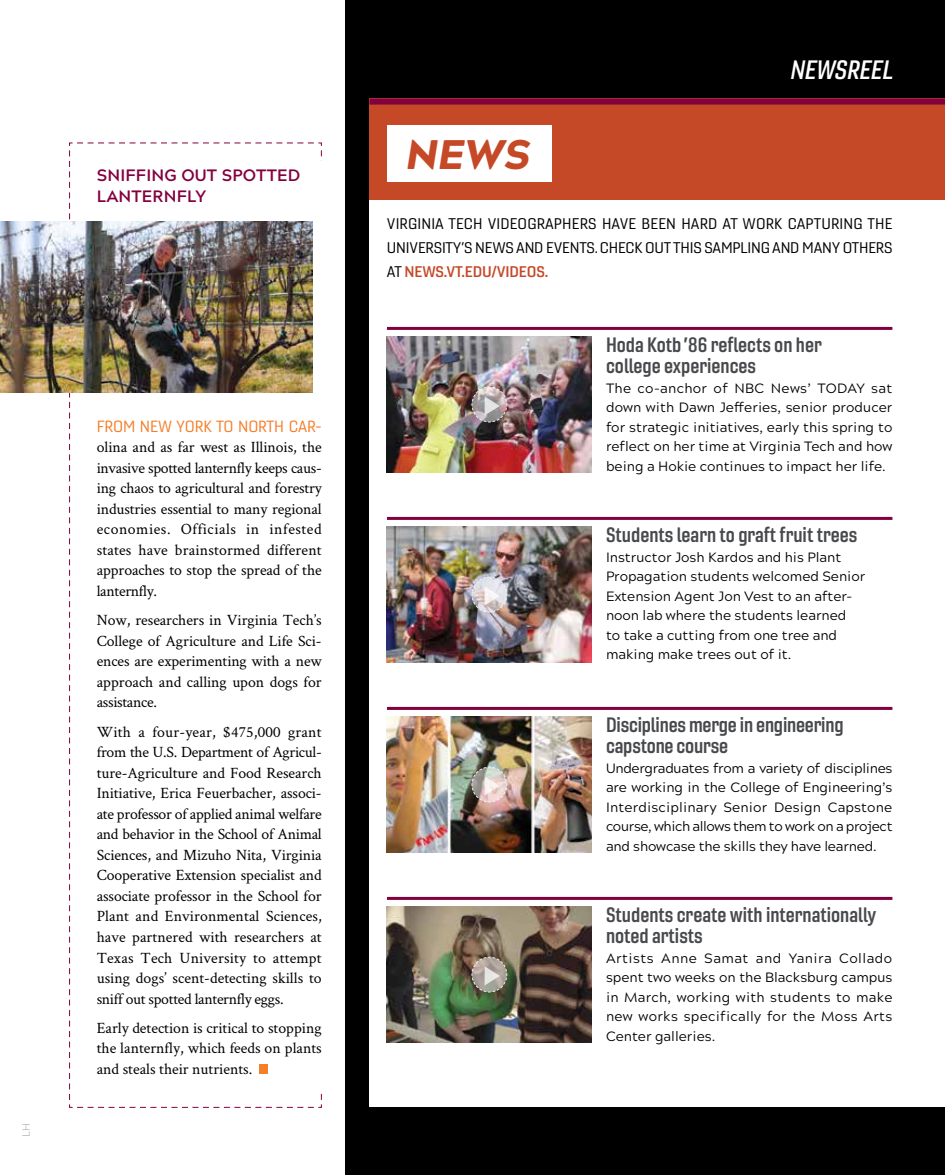
<style>
.page{position:relative;width:945px;height:1175px;background:#fff}
.page>*{position:absolute;margin:0;border:0;box-sizing:border-box;transform-origin:0 0}
.t1{font:italic 900 41.25px "Acherus Grotesque";color:#c54827}
.t2{font:25.8px "Gineso Con Dem It";color:#fff}
.t3{font:20.25px/21px "Gineso Con Dem";color:#48494c}
.t4{font:700 16.5px/21.8px "Acherus Grotesque";letter-spacing:.01em;color:#83003f}
.t5{font:15.75px/20.5px "Crimson Text";color:#000;text-align:justify}
.t6{font:expanded 15.75px "Gineso";letter-spacing:-.005em;color:#f57e29}
.t7{font:expanded 15px/24px "Gineso";letter-spacing:-.01em;color:#000}
.t8{font:15px "Gineso Ext Dem";letter-spacing:-.01em;color:#c54827}
.t9{font:13.5px/19.5px "Acherus Grotesque";color:#000;text-align:justify}
.t10{font:10.5px "Acherus Grotesque";color:#bebec0}
.s1{font-family:"Gineso";font-stretch:expanded;color:#000}
</style>
<div class="page">
<svg style="left:69px;top:142px;width:253px;height:966px"></svg>
<div style="left:310px;top:161px;width:549px;height:930px;background:#fff"></div>
<img style="left:0;top:221px;width:312px;height:172px">
<div style="left:345px;top:0;width:600px;height:1174px;background:#000"></div>
<div style="left:370px;top:200px;width:575px;height:907px;background:#fff"></div>
<div style="left:370px;top:99px;width:575px;height:101px;background:#c54827"></div>
<div style="left:387px;top:125px;width:164px;height:57px;background:#fff"></div>
<img style="left:387px;top:337px;width:205px;height:135px">
<svg style="left:471px;top:386px;width:37px;height:37px"></svg>
<hr style="left:387px;top:327px;width:505px;height:3px;background:#83003f">
<img style="left:387px;top:526px;width:205px;height:136px">
<svg style="left:471px;top:576px;width:37px;height:37px"></svg>
<hr style="left:387px;top:517px;width:505px;height:3px;background:#83003f">
<img style="left:387px;top:716px;width:205px;height:136px">
<svg style="left:471px;top:766px;width:37px;height:36px"></svg>
<hr style="left:387px;top:707px;width:505px;height:3px;background:#83003f">
<img style="left:387px;top:906px;width:205px;height:136px">
<svg style="left:471px;top:956px;width:37px;height:36px"></svg>
<hr style="left:387px;top:897px;width:505px;height:3px;background:#83003f">
<div style="left:370px;top:99px;width:575px;height:6px;background:#83003f"></div>
<div style="left:259px;top:1064px;width:9px;height:9px;background:#f57e29"></div>
<p class="t10" style="left:17px;top:1136px;width:16px;rotate:-90deg">LH</p>
<p class="t4" style="left:97px;top:163px;width:205px">SNIFFING OUT SPOTTED<br>LANTERNFLY</p>
<p class="t6" style="left:97px;top:416px;width:227px">FROM NEW YORK TO NORTH CAR-</p>
<p class="t5" style="left:97px;top:436px;width:227px">olina and as far west as Illinois, the invasive spotted lanternfly keeps caus&shy;ing chaos to agricultural and forestry industries essential to many regional economies. Officials in infested states have brainstormed different approaches to stop the spread of the lanternfly.</p>
<p class="t5" style="left:97px;top:609px;width:227px">Now, researchers in Virginia Tech’s College of Agriculture and Life Sci&shy;ences are experimenting with a new approach and calling upon dogs for assistance.</p>
<p class="t5" style="left:97px;top:720px;width:227px">With a four-year, $475,000 grant from the U.S. Department of Agricul&shy;ture-Agriculture and Food Research Initiative, Erica Feuerbacher, associ&shy;ate professor of applied animal welfare and behavior in the School of Animal Sciences, and Mizuho Nita, Virginia Cooperative Extension specialist and associate professor in the School for Plant and Environmental Sciences, have partnered with researchers at Texas Tech University to attempt using dogs’ scent-detecting skills to sniff out spotted lanternfly eggs.</p>
<p class="t5" style="left:97px;top:1017px;width:227px">Early detection is critical to stopping the lanternfly, which feeds on plants and steals their nutrients.</p>
<h1 class="t1" style="left:407px;top:118px;width:126px">NEWS</h1>
<h2 class="t2" style="left:790px;top:53px;width:104px">NEWSREEL</h2>
<p class="t7" style="left:387px;top:212px;width:507px">VIRGINIA TECH VIDEOGRAPHERS HAVE BEEN HARD AT WORK CAPTURING THE<br>UNIVERSITY’S NEWS AND EVENTS. CHECK OUT THIS SAMPLING AND MANY OTHERS</p>
<p class="t8" style="left:387px;top:262px;width:163px"><span class="s1">AT</span> NEWS.VT.EDU/VIDEOS.</p>
<p class="t3" style="left:606px;top:334px;width:217px">Hoda Kotb ’86 reflects on her college experiences</p>
<p class="t9" style="left:606px;top:377px;width:288px">The co-anchor of NBC News’ TODAY sat down with Dawn Jefferies, senior producer for strategic initiatives, early this spring to reflect on her time at Virginia Tech and how being a Hokie continues to impact her life.</p>
<p class="t3" style="left:606px;top:524px;width:253px">Students learn to graft fruit trees</p>
<p class="t9" style="left:606px;top:546px;width:261px;text-align:left">Instructor Josh Kardos and his Plant Propagation students welcomed Senior Extension Agent Jon Vest to an after&shy;noon lab where the students learned<br>to take a cutting from one tree and making make trees out of it.</p>
<p class="t3" style="left:606px;top:714px;width:239px">Disciplines merge in engineering capstone course</p>
<p class="t9" style="left:606px;top:757px;width:288px">Undergraduates from a variety of disciplines are working in the College of Engineering’s Interdisciplinary Senior Design Capstone course, which allows them to work on a project and showcase the skills they have learned.</p>
<p class="t3" style="left:606px;top:904px;width:272px">Students create with internationally noted artists</p>
<p class="t9" style="left:606px;top:947px;width:288px">Artists Anne Samat and Yanira Collado spent two weeks on the Blacksburg campus in March, working with students to make new works specifically for the Moss Arts Center galleries.</p>
</div>
